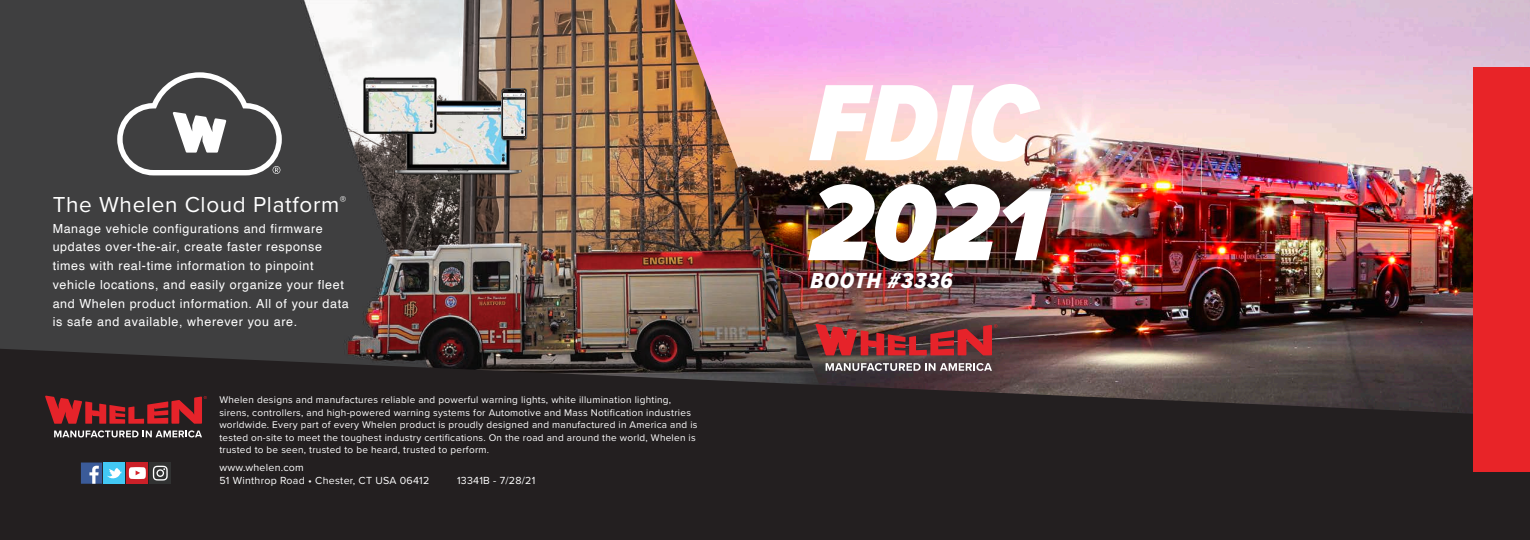
<style>
.page{position:relative;width:1530px;height:540px;background:#fff}
.page>*{position:absolute;margin:0;border:0;box-sizing:border-box;transform-origin:0 0}
.t1{font:22.5px "Proxima Nova";letter-spacing:.03em;color:#fff}
.t2{font:22.5px "Proxima Nova Cond Extrabld It";letter-spacing:.05em;color:#fff}
.t3{font:12.5px/18.8px "Helvetica";letter-spacing:.05em;color:#fff}
.Product_Description{font:10.62px "Proxima Nova";letter-spacing:.025em;color:#fff}
.Product_Description-2{font:10px/12.5px "Proxima Nova";letter-spacing:.025em;color:#fff}
</style>
<div class="page">
<img style="left:0;top:0;width:659px;height:349px">
<img style="left:675px;top:0;width:855px;height:349px">
<svg style="left:0;top:349px;width:1530px;height:191px;background:#2a2526"></svg>
<div style="left:1474px;top:68px;width:56px;height:404px;background:#e82428"></div>
<svg style="left:815px;top:324px;width:182px;height:31px;background:#972f32"></svg>
<svg style="left:826px;top:363px;width:166px;height:8px"></svg>
<svg style="left:45px;top:396px;width:162px;height:28px;background:#832024"></svg>
<svg style="left:54px;top:430px;width:148px;height:7px"></svg>
<div style="left:104px;top:463px;width:21px;height:21px;background:#42c8f4"></div>
<svg style="left:81px;top:463px;width:41px;height:21px"></svg>
<div style="left:127px;top:463px;width:21px;height:21px;background:#cb2028"></div>
<svg style="left:129px;top:467px;width:17px;height:12px"></svg>
<div style="left:150px;top:463px;width:21px;height:21px;background:#313232"></div>
<svg style="left:153px;top:466px;width:15px;height:15px"></svg>
<img style="left:808px;top:184px;width:244px;height:78px">
<svg style="left:809px;top:84px;width:231px;height:78px"></svg>
<svg style="left:117px;top:72px;width:165px;height:103px"></svg>
<img style="left:395px;top:100px;width:126px;height:75px">
<img style="left:364px;top:77px;width:72px;height:56px">
<img style="left:497px;top:89px;width:34px;height:52px">
<p class="t1" style="left:53px;top:191px;width:295px">The Whelen Cloud Platform<sup>®</sup></p>
<p class="t3" style="left:53px;top:219px;width:298px">Manage vehicle configurations and firmware updates over-the-air, create faster response times with real-time information to pinpoint vehicle locations, and easily organize your fleet and Whelen product information. All of your data is safe and available, wherever you are.</p>
<p class="Product_Description-2" style="left:219px;top:394px;width:480px">Whelen designs and manufactures reliable and powerful warning lights, white illumination lighting, sirens, controllers, and high-powered warning systems for Automotive and Mass Notification industries worldwide. Every part of every Whelen product is proudly designed and manufactured in America and is tested on-site to meet the toughest industry certifications. On the road and around the world, Whelen is trusted to be seen, trusted to be heard, trusted to perform.</p>
<p class="Product_Description" style="left:219px;top:461px;width:86px">www.whelen.com</p>
<p class="Product_Description" style="left:219px;top:474px;width:211px">51 Winthrop Road • Chester, CT USA 06412</p>
<p class="Product_Description" style="left:457px;top:474px;width:80px">13341B - 7/28/21</p>
<p class="t2" style="left:810px;top:264px;width:144px">BOOTH #3336</p>
</div>
